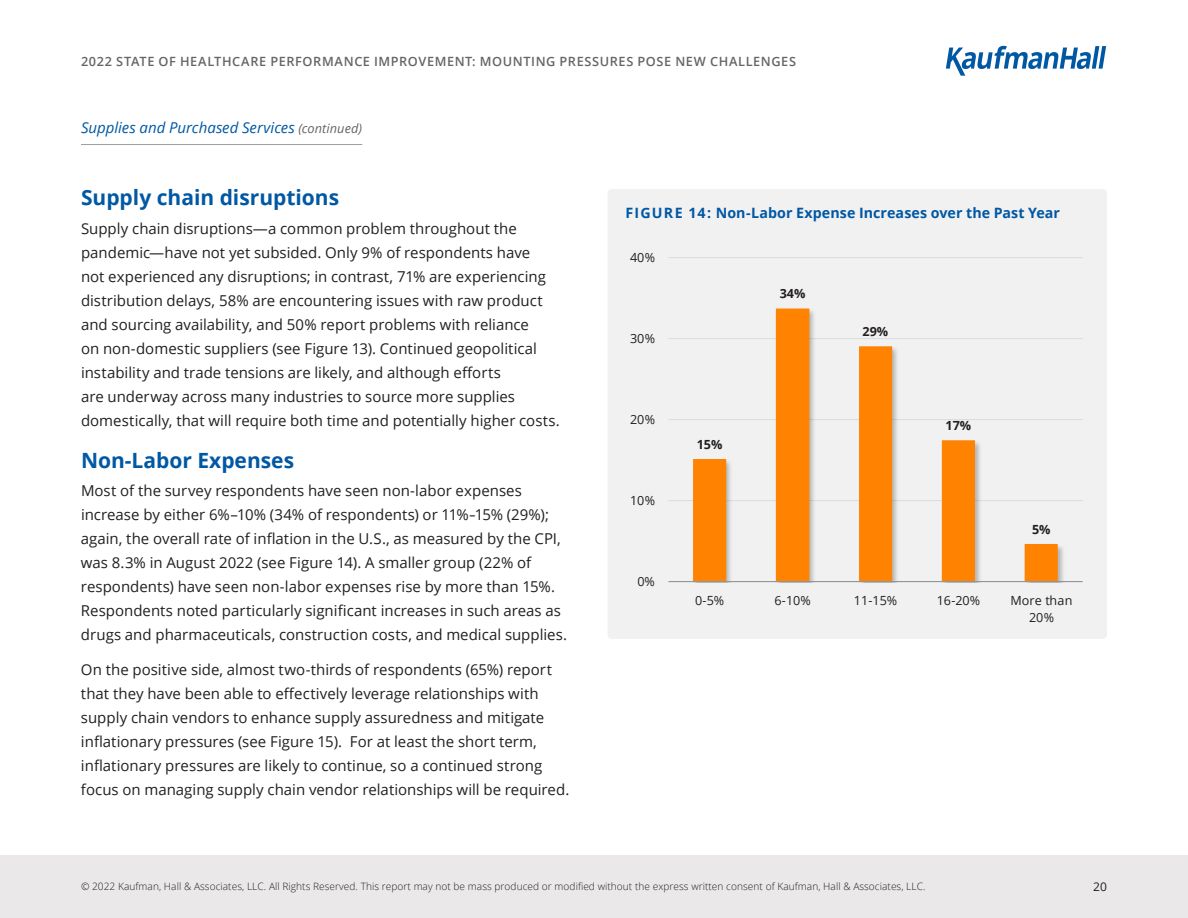
<style>
.page{position:relative;width:1188px;height:918px;background:#fff}
.page>*{position:absolute;margin:0;border:0;box-sizing:border-box;transform-origin:0 0}
.t1{font:700 21px "Open Sans";color:#0058a4}
.t2{font:15px/24px "Open Sans";color:#231f20}
.t3{font:italic 15px "Open Sans";color:#0058a4}
.t4{font:700 14.25px "Open Sans";letter-spacing:.005em;color:#0058a4}
.t5{font:600 12.75px "Open Sans";letter-spacing:.045em;color:#636567}
.t6{font:12.6px/17.4px "Open Sans";color:#231f20;text-align:center}
.t7{font:700 12.6px "Open Sans";color:#231f20}
.t8{font:12px "Open Sans";color:#231f20}
.t9{font:300 10.2px "Open Sans";letter-spacing:.005em;color:#231f20}
.s1{font-size:12.75px;color:#636466}
</style>
<div class="page">
<div style="left:0;top:855px;width:1188px;height:63px;background:#eae8e8"></div>
<div style="left:608px;top:189px;width:499px;height:450px;background:#f1f1f2"></div>
<hr style="left:668px;top:500px;width:415px;height:1px;background:#dcddde">
<hr style="left:668px;top:419px;width:415px;height:1px;background:#dcddde">
<hr style="left:668px;top:338px;width:415px;height:1px;background:#dcddde">
<hr style="left:668px;top:257px;width:415px;height:1px;background:#dcddde">
<div style="left:690px;top:305px;width:377px;height:276px;background:#f1f1f2"></div>
<svg style="left:693px;top:309px;width:365px;height:272px;fill:#f1f1f2"></svg>
<hr style="left:668px;top:581px;width:415px;height:1px;background:#939597">
<hr style="left:81px;top:144px;width:281px;height:1px;background:#9d9fa2">
<svg style="left:946px;top:46px;width:160px;height:30px"></svg>
<p class="t5" style="left:81px;top:52px;width:717px">2022 STATE OF HEALTHCARE PERFORMANCE IMPROVEMENT: MOUNTING PRESSURES POSE NEW CHALLENGES</p>
<p class="t3" style="left:81px;top:117px;width:283px">Supplies and Purchased Services <span class="s1">(continued)</span></p>
<h1 class="t1" style="left:81px;top:183px;width:260px">Supply chain disruptions</h1>
<p class="t2" style="left:81px;top:216px;width:480px">Supply chain disruptions—a common problem throughout the pandemic—have not yet subsided. Only 9% of respondents have<br>not experienced any disruptions; in contrast, 71% are experiencing distribution delays, 58% are encountering issues with raw product and sourcing availability, and 50% report problems with reliance<br>on non-domestic suppliers (see Figure 13). Continued geopolitical instability and trade tensions are likely, and although efforts<br>are underway across many industries to source more supplies domestically, that will require both time and potentially higher costs.</p>
<h1 class="t1" style="left:81px;top:445px;width:215px">Non-Labor Expenses</h1>
<p class="t2" style="left:81px;top:478px;width:488px">Most of the survey respondents have seen non-labor expenses increase by either 6%–10% (34% of respondents) or 11%–15% (29%); again, the overall rate of inflation in the U.S., as measured by the CPI, was 8. 3% in August 2022 (see Figure 14). A smaller group (22% of respondents) have seen non-labor expenses rise by more than 15%.<br>Respondents noted particularly significant increases in such areas as drugs and pharmaceuticals, construction costs, and medical supplies.</p>
<p class="t2" style="left:81px;top:657px;width:490px">On the positive side, almost two-thirds of respondents (65%) report that they have been able to effectively leverage relationships with supply chain vendors to enhance supply assuredness and mitigate inflationary pressures (see Figure 15). For at least the short term, inflationary pressures are likely to continue, so a continued strong focus on managing supply chain vendor relationships will be required.</p>
<p class="t4" style="left:626px;top:203px;width:436px">FIGURE 14: Non-Labor Expense Increases over the Past Year</p>
<p class="t6" style="left:630px;top:248px;width:27px">40%</p>
<p class="t6" style="left:630px;top:329px;width:27px">30%</p>
<p class="t6" style="left:630px;top:410px;width:27px">20%</p>
<p class="t6" style="left:630px;top:491px;width:27px">10%</p>
<p class="t6" style="left:637px;top:572px;width:19px">0%</p>
<p class="t7" style="left:697px;top:435px;width:27px">15%</p>
<p class="t7" style="left:780px;top:285px;width:27px">34%</p>
<p class="t7" style="left:863px;top:322px;width:27px">29%</p>
<p class="t7" style="left:945px;top:417px;width:27px">17%</p>
<p class="t7" style="left:1032px;top:520px;width:20px">5%</p>
<p class="t6" style="left:695px;top:591px;width:31px">0-5%</p>
<p class="t6" style="left:775px;top:591px;width:38px">6-10%</p>
<p class="t6" style="left:854px;top:591px;width:45px">11-15%</p>
<p class="t6" style="left:937px;top:591px;width:45px">16-20%</p>
<p class="t6" style="left:1010px;top:591px;width:64px">More than<br>20%</p>
<p class="t9" style="left:81px;top:880px;width:846px">© 2022 Kaufman, Hall &amp; Associates, LLC. All Rights Reserved. This report may not be mass produced or modified without the express written consent of Kaufman, Hall &amp; Associates, LLC.</p>
<p class="t8" style="left:1093px;top:878px;width:15px">20</p>
</div>
